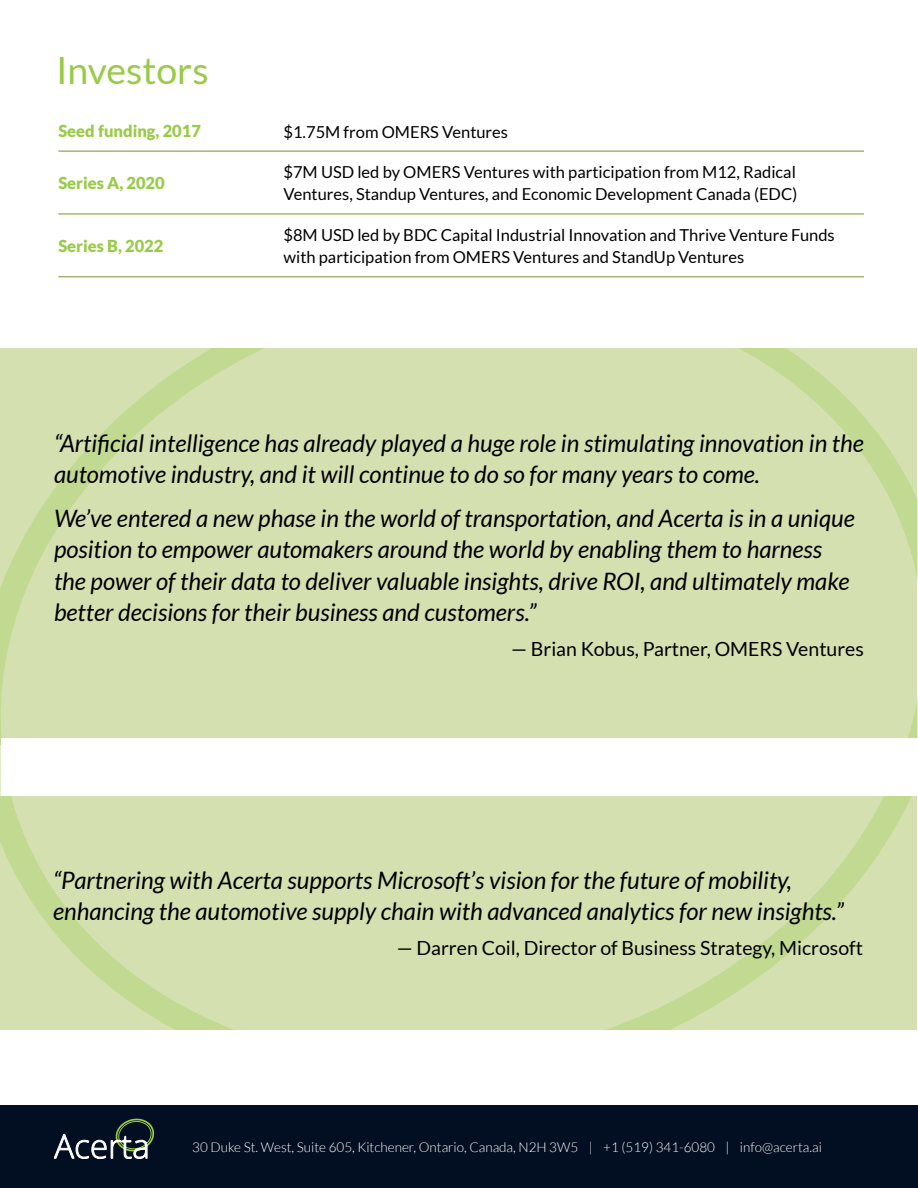
<style>
.page{position:relative;width:918px;height:1188px;background:#fff}
.page>*{position:absolute;margin:0;border:0;box-sizing:border-box;transform-origin:0 0}
.t1{font:37.5px "Lato";color:#99cb48}
.t2{font:italic 24px/31.5px "Lato";color:#000}
.t3{font:19.5px "Lato";color:#000}
.t4{font:16.5px/22.5px "Lato";color:#000}
.t5{font:900 16.5px "Lato";color:#99cb48}
.t6{font:300 13.5px "Lato";color:#fff}
</style>
<div class="page">
<div style="left:0;top:348px;width:918px;height:682px;background:#d4e0b0"></div>
<div style="left:0;top:1105px;width:918px;height:83px;background:#020e21"></div>
<svg style="left:54px;top:1119px;width:100px;height:40px"></svg>
<hr style="left:58px;top:150px;width:212px;height:2px;background:#a3b86a">
<hr style="left:270px;top:150px;width:594px;height:2px;background:#a3b86a">
<hr style="left:58px;top:213px;width:212px;height:2px;background:#a3b86a">
<hr style="left:270px;top:213px;width:594px;height:2px;background:#a3b86a">
<hr style="left:58px;top:276px;width:212px;height:1px;background:#a3b86a">
<hr style="left:270px;top:276px;width:594px;height:1px;background:#a3b86a">
<div style="left:1px;top:739px;width:917px;height:57px;background:#fff"></div>
<h1 class="t1" style="left:56px;top:50px;width:154px">Investors</h1>
<p class="t5" style="left:58px;top:122px;width:144px">Seed funding, 2017</p>
<p class="t4" style="left:284px;top:120px;width:226px">$1.75M from OMERS Ventures</p>
<p class="t5" style="left:58px;top:173px;width:108px">Series A, 2020</p>
<p class="t4" style="left:284px;top:161px;width:515px">$7M USD led by OMERS Ventures with participation from M12, Radical<br>Ventures, Standup Ventures, and Economic Development Canada (EDC)</p>
<p class="t5" style="left:58px;top:236px;width:107px">Series B, 2022</p>
<p class="t4" style="left:284px;top:223px;width:553px">$8M USD led by BDC Capital Industrial Innovation and Thrive Venture Funds with participation from OMERS Ventures and StandUp Ventures</p>
<p class="t2" style="left:54px;top:428px;width:811px">“Artificial intelligence has already played a huge role in stimulating innovation in the automotive industry, and it will continue to do so for many years to come.</p>
<p class="t2" style="left:54px;top:503px;width:802px">We’ve entered a new phase in the world of transportation, and Acerta is in a unique position to empower automakers around the world by enabling them to harness the power of their data to deliver valuable insights, drive ROI, and ultimately make better decisions for their business and customers.”</p>
<p class="t3" style="left:511px;top:638px;width:354px">— Brian Kobus, Partner, OMERS Ventures</p>
<p class="t2" style="left:53px;top:865px;width:792px">“Partnering with Acerta supports Microsoft’s vision for the future of mobility, enhancing the automotive supply chain with advanced analytics for new insights.”</p>
<p class="t3" style="left:397px;top:937px;width:468px">— Darren Coil, Director of Business Strategy, Microsoft</p>
<p class="t6" style="left:192px;top:1140px;width:631px">30 Duke St. West, Suite 605, Kitchener, Ontario, Canada, N2H 3W5 | +1 (519) 341-6080 | info@acerta.ai</p>
</div>
